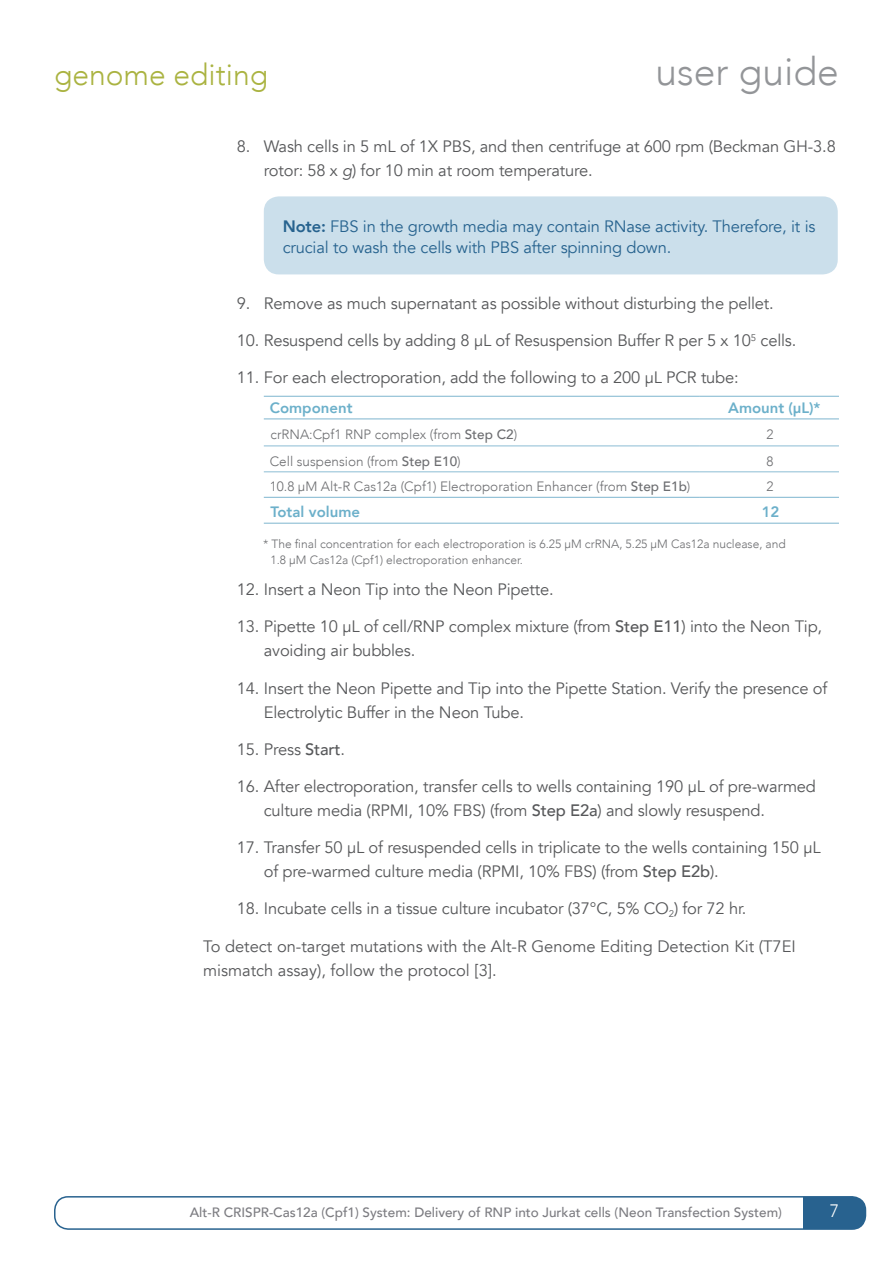
<style>
.page{position:relative;width:893px;height:1263px;background:#fff}
.page>*{position:absolute;margin:0;border:0;box-sizing:border-box;transform-origin:0 0}
.t1{font:300 39px "Avenir";color:#939598}
.t2{font:300 30px "Avenir";color:#aab341}
.t3{font:300 18px "Avenir";color:#fff}
.BodyCopy{font:16.5px/24px "Avenir";letter-spacing:-.01em;color:#57585a}
.t4{font:16.5px/21px "Avenir";letter-spacing:-.01em;color:#27638f}
.Table_Header_Row{font:800 15px "Avenir";color:#6cb0ca}
.Table_Body_Col_1{font:300 13.5px "Avenir";color:#6c6d70}
.t5{font:500 13.5px "Avenir";color:#7c7c81}
.Table_Body_Col_cente{font:300 13.5px "Avenir";color:#6c6d70}
.Table_Caption{font:300 12px/16.5px "Avenir";color:#6c6d70}
.s1{font-style:italic}
.s2{font-weight:800}
.s3{font-weight:500}
</style>
<div class="page">
<div style="left:803px;top:1197px;width:62px;height:32px;background:#28628f"></div>
<div style="left:54px;top:1196px;width:812px;height:34px;border:2px solid #28628f;border-radius:14px"></div>
<div style="left:264px;top:196px;width:574px;height:78px;background:#cbdfeb;border-radius:15px"></div>
<hr style="left:264px;top:396px;width:435px;height:1px;background:#8cbdd4">
<hr style="left:699px;top:396px;width:140px;height:1px;background:#8cbdd4">
<hr style="left:264px;top:418px;width:435px;height:1px;background:#8cbdd4">
<hr style="left:699px;top:418px;width:140px;height:1px;background:#8cbdd4">
<hr style="left:264px;top:497px;width:435px;height:1px;background:#8cbdd4">
<hr style="left:699px;top:497px;width:140px;height:1px;background:#8cbdd4">
<hr style="left:264px;top:523px;width:435px;height:1px;background:#8cbdd4">
<hr style="left:699px;top:523px;width:140px;height:1px;background:#8cbdd4">
<hr style="left:264px;top:446px;width:435px;height:1px;background:#8cbdd4">
<hr style="left:699px;top:446px;width:140px;height:1px;background:#8cbdd4">
<hr style="left:264px;top:472px;width:435px;height:1px;background:#8cbdd4">
<hr style="left:699px;top:472px;width:140px;height:1px;background:#8cbdd4">
<h2 class="t2" style="left:54px;top:57px;width:216px">genome editing</h2>
<h1 class="t1" style="left:655px;top:48px;width:185px">user guide</h1>
<p class="BodyCopy" style="left:264px;top:134px;width:573px;text-indent:-27px">8. Wash cells in 5 mL of 1X PBS, and then centrifuge at 600 rpm (Beckman GH-3.8 rotor: 58 x <span class="s1">g</span>) for 10 min at room temperature.</p>
<p class="t4" style="left:283px;top:216px;width:534px"><span class="s2">Note:</span> FBS in the growth media may contain RNase activity. Therefore, it is crucial to wash the cells with PBS after spinning down.</p>
<p class="BodyCopy" style="left:237px;top:291px;width:538px">9. Remove as much supernatant as possible without disturbing the pellet.</p>
<p class="BodyCopy" style="left:237px;top:329px;width:561px">10. Resuspend cells by adding 8 µL of Resuspension Buffer R per 5 x 10<sup>5</sup> cells.</p>
<p class="BodyCopy" style="left:237px;top:366px;width:503px">11. For each electroporation, add the following to a 200 µL PCR tube:</p>
<p class="Table_Header_Row" style="left:270px;top:396px;width:84px">Component</p>
<p class="Table_Header_Row" style="left:728px;top:396px;width:94px">Amount (µL)*</p>
<p class="Table_Body_Col_1" style="left:271px;top:426px;width:248px">crRNA:Cpf1 RNP complex (from <span class="s3">Step C2</span>)</p>
<p class="Table_Body_Col_cente" style="left:767px;top:426px;width:9px">2</p>
<p class="Table_Body_Col_1" style="left:270px;top:453px;width:192px">Cell suspension (from <span class="s3">Step E10</span>)</p>
<p class="Table_Body_Col_cente" style="left:767px;top:453px;width:9px">8</p>
<p class="Table_Body_Col_1" style="left:270px;top:479px;width:422px">10.8 µM Alt-R Cas12a (Cpf1) Electroporation Enhancer (from <span class="s3">Step E1b</span>)</p>
<p class="Table_Body_Col_cente" style="left:767px;top:479px;width:9px">2</p>
<p class="Table_Header_Row" style="left:271px;top:500px;width:91px">Total volume</p>
<p class="Table_Header_Row" style="left:762px;top:500px;width:19px">12</p>
<p class="Table_Caption" style="left:271px;top:535px;width:517px;text-indent:-7px">* The final concentration for each electroporation is 6.25 µM crRNA, 5.25 µM Cas12a nuclease, and<br>1.8 µM Cas12a (Cpf1) electroporation enhancer.</p>
<p class="BodyCopy" style="left:237px;top:578px;width:318px">12. Insert a Neon Tip into the Neon Pipette.</p>
<p class="BodyCopy" style="left:264px;top:615px;width:560px;text-indent:-27px">13. Pipette 10 µL of cell/RNP complex mixture (from <span class="s3">Step E11</span>) into the Neon Tip, avoiding air bubbles.</p>
<p class="BodyCopy" style="left:264px;top:676px;width:565px;text-indent:-27px">14. Insert the Neon Pipette and Tip into the Pipette Station. Verify the presence of<br>Electrolytic Buffer in the Neon Tube.</p>
<p class="BodyCopy" style="left:237px;top:737px;width:110px">15. Press <span class="s3">Start</span>.</p>
<p class="BodyCopy" style="left:264px;top:774px;width:554px;text-indent:-27px">16. After electroporation, transfer cells to wells containing 190 µL of pre-warmed culture media (RPMI, 10% FBS) (from <span class="s3">Step E2a</span>) and slowly resuspend.</p>
<p class="BodyCopy" style="left:264px;top:836px;width:558px;text-indent:-27px">17. Transfer 50 µL of resuspended cells in triplicate to the wells containing 150 µL of pre-warmed culture media (RPMI, 10% FBS) (from <span class="s3">Step E2b</span>).</p>
<p class="BodyCopy" style="left:237px;top:897px;width:511px">18. Incubate cells in a tissue culture incubator (37°C, 5% CO<sub>2</sub>) for 72 hr.</p>
<p class="BodyCopy" style="left:203px;top:934px;width:594px">To detect on-target mutations with the Alt-R Genome Editing Detection Kit (T7EI mismatch assay), follow the protocol [3].</p>
<p class="t5" style="left:190px;top:1200px;width:594px">Alt-R CRISPR-Cas12a (Cpf1) System: Delivery of RNP into Jurkat cells (Neon Transfection System)</p>
<p class="t3" style="left:830px;top:1200px;width:11px">7</p>
</div>
